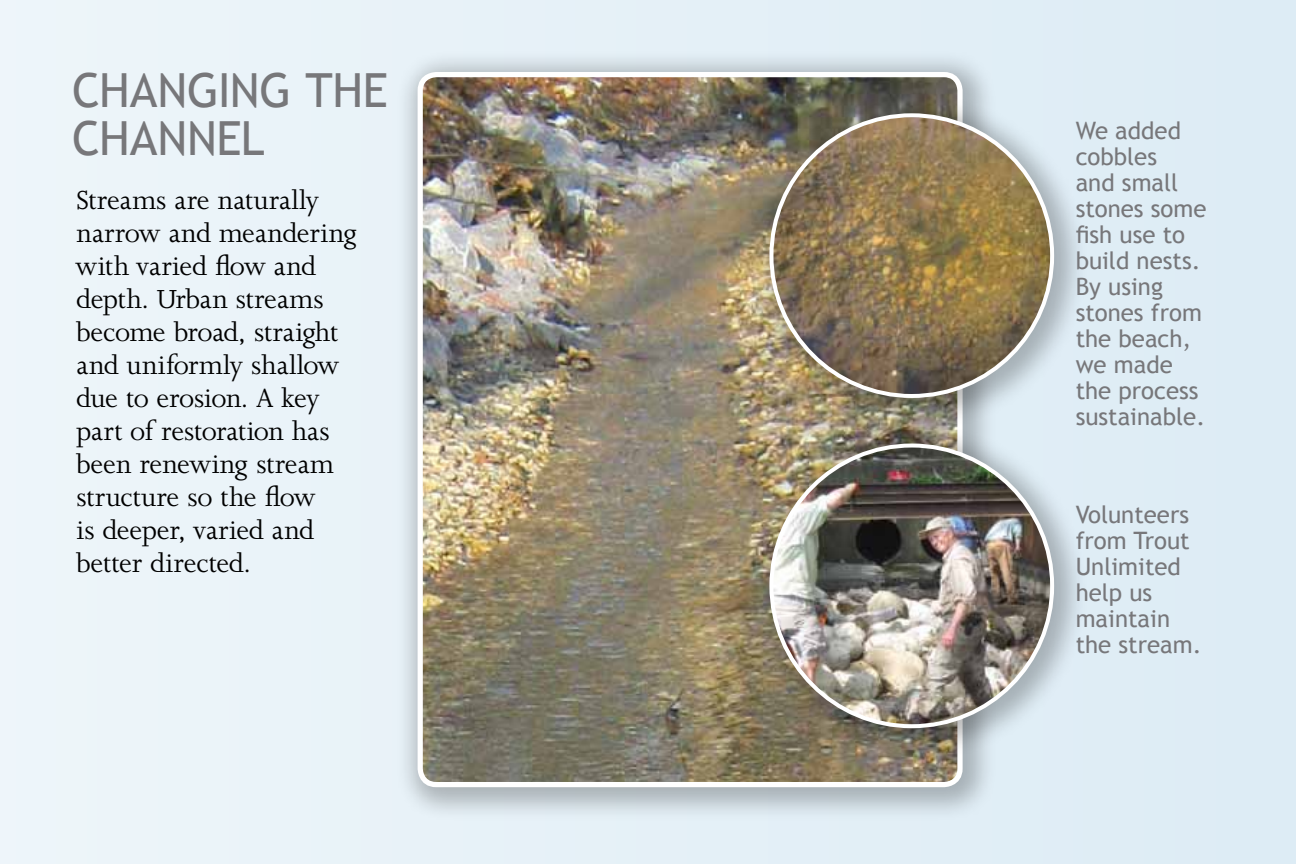
<style>
.page{position:relative;width:1296px;height:864px;background:#e9f3f8}
.page>*{position:absolute;margin:0;border:0;box-sizing:border-box;transform-origin:0 0}
.t1{font:47px/48px "Trebuchet MS";letter-spacing:-.01em;color:#77777a}
.t2{font:30px/33px "Joanna MT Std";letter-spacing:-.01em;color:#000}
.t3{font:24px/26px "Trebuchet MS";color:#77777a}
</style>
<div class="page">
<div style="left:395px;top:49px;width:603px;height:774px;background:#000;opacity:.26"></div>
<img style="left:420px;top:75px;width:540px;height:710px">
<div style="left:418px;top:72px;width:545px;height:715px;border:5px solid #fff;border-radius:16px"></div>
<div style="left:747px;top:91px;width:342px;height:342px;background:#000;opacity:.26"></div>
<img style="left:771px;top:117px;width:281px;height:279px">
<div style="left:747px;top:422px;width:342px;height:342px;background:#000;opacity:.26"></div>
<img style="left:771px;top:446px;width:281px;height:280px;border-radius:140px">
<h1 class="t1" style="left:72px;top:67px;width:318px">CHANGING THE<br>CHANNEL</h1>
<p class="t2" style="left:77px;top:184px;width:282px">Streams are naturally narrow and meandering with varied flow and depth. Urban streams become broad, straight and uniformly shallow due to erosion. A key part of restoration has been renewing stream structure so the flow<br>is deeper, varied and better directed.</p>
<p class="t3" style="left:1076px;top:117px;width:132px">We added cobbles<br>and small stones some fish use to build nests.<br>By using stones from the beach, we made the process sustainable.</p>
<p class="t3" style="left:1076px;top:502px;width:127px">Volunteers from Trout<br>Unlimited help us maintain the stream.</p>
</div>
